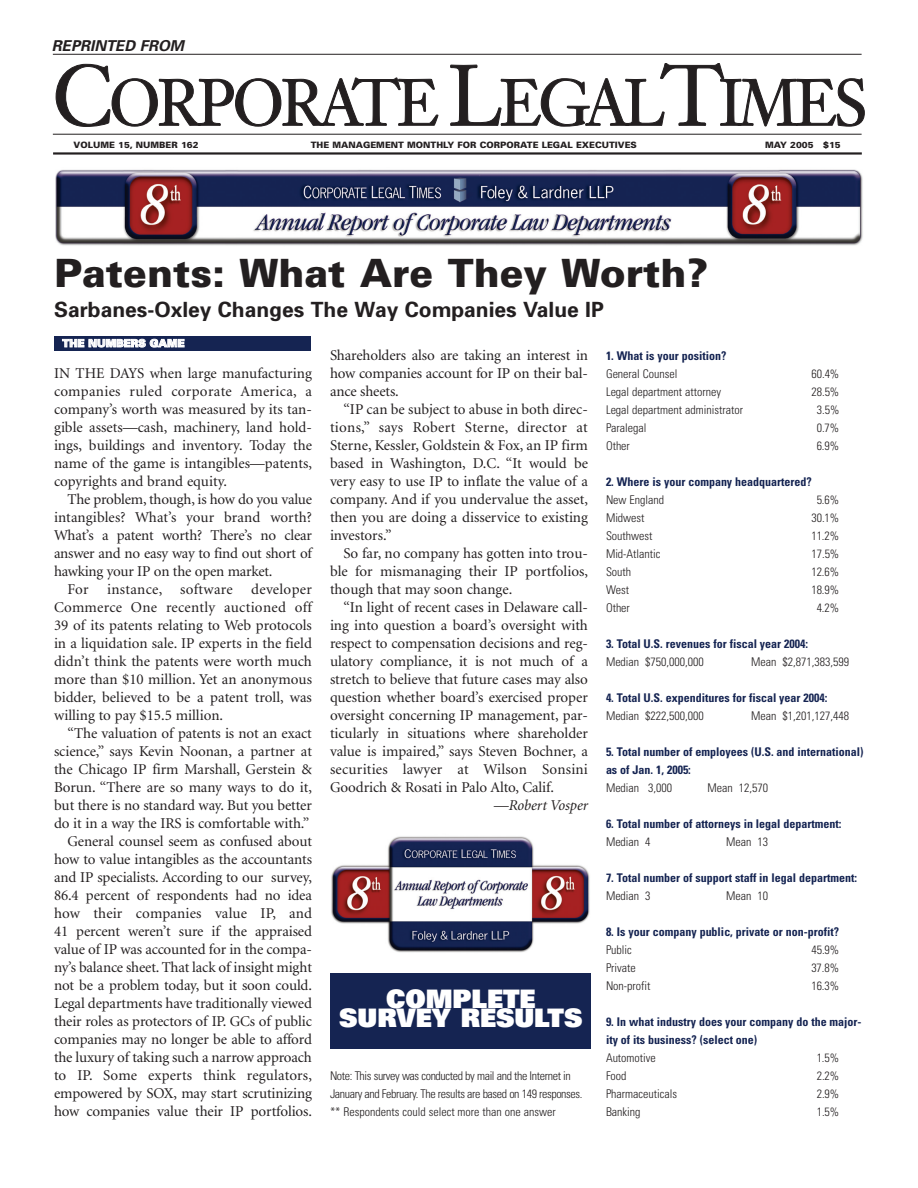
<style>
.page{position:relative;width:918px;height:1188px;background:#fff}
.page>*{position:absolute;margin:0;border:0;box-sizing:border-box;transform-origin:0 0}
.t1{font:900 39px "Univers";color:#231f20}
.t2{font:900 25.5px/19.5px "Univers";color:#fff;text-align:center}
.t3{font:700 21px "Univers";color:#231f20}
.t4{font:15px/18px "Minion";letter-spacing:-.01em;color:#231f20;text-align:justify}
.t5{font:italic 15px "Minion";letter-spacing:-.005em;color:#231f20}
.t6{font:italic 700 15px "Univers";color:#231f20}
.t7{font:300 condensed 12px "Univers";color:#231f20}
.t8{font:700 condensed 12px/18px "Univers";color:#152452}
.t9{font:300 condensed 12px/18px "Univers";letter-spacing:-.03em;color:#231f20}
.t10{font:900 10.5px "Univers";color:#fff}
.t11{font:900 8.7px "Univers";color:#231f20}
</style>
<div class="page">
<svg style="left:56px;top:64px;width:382px;height:63px"></svg>
<svg style="left:450px;top:63px;width:415px;height:71px"></svg>
<hr style="left:53px;top:54px;width:809px;height:1px;background:#231f20">
<hr style="left:53px;top:134px;width:809px;height:1px;background:#231f20">
<hr style="left:53px;top:152px;width:809px;height:3px;background:#231f20">
<img style="left:56px;top:169px;width:807px;height:77px">
<div style="left:54px;top:336px;width:256px;height:15px;background:#152452"></div>
<img style="left:331px;top:836px;width:259px;height:117px">
<div style="left:331px;top:973px;width:260px;height:76px;background:#152452"></div>
<p class="t6" style="left:52px;top:40px;width:137px">REPRINTED FROM</p>
<p class="t11" style="left:74px;top:141px;width:126px">VOLUME 15, NUMBER 162</p>
<p class="t11" style="left:311px;top:141px;width:328px">THE MANAGEMENT MONTHLY FOR CORPORATE LEGAL EXECUTIVES</p>
<p class="t11" style="left:765px;top:141px;width:77px">MAY 2005 $15</p>
<h1 class="t1" style="left:54px;top:259px;width:656px">Patents: What Are They Worth?</h1>
<h3 class="t3" style="left:54px;top:302px;width:551px">Sarbanes-Oxley Changes The Way Companies Value IP</h3>
<p class="t10" style="left:62px;top:339px;width:124px">THE NUMBERS GAME</p>
<p class="t4" style="left:54px;top:365px;width:260px">IN THE DAYS when large manufacturing companies ruled corporate America, a company’s worth was measured by its tan&shy;gible assets—cash, machinery, land hold&shy;ings, buildings and inventory. Today the name of the game is intangibles—patents, copyrights and brand equity.</p>
<p class="t4" style="left:54px;top:491px;width:260px;text-indent:14px">The problem, though, is how do you value intangibles? What’s your brand worth?<br>What’s a patent worth? There’s no clear answer and no easy way to find out short of hawking your IP on the open market.</p>
<p class="t4" style="left:54px;top:581px;width:260px;text-indent:14px">For instance, software developer Commerce One recently auctioned off 39 of its patents relating to Web protocols in a liquidation sale. IP experts in the field didn’t think the patents were worth much more than $10 million. Yet an anonymous bidder, believed to be a patent troll, was willing to pay $15.5 million.</p>
<p class="t4" style="left:54px;top:725px;width:260px;text-align:right">“The valuation of patents is not an exact science,” says Kevin Noonan, a partner at the Chicago IP firm Marshall, Gerstein &amp; Borun. “There are so many ways to do it, but there is no standard way. But you better do it in a way the IRS is comfortable with.” General counsel seem as confused about how to value intangibles as the accountants and IP specialists. According to our survey, 86.4 percent of respondents had no idea how their companies value IP, and 41 percent weren’t sure if the appraised value of IP was accounted for in the compa&shy;ny’s balance sheet. That lack of insight might not be a problem today, but it soon could.<br>Legal departments have traditionally viewed their roles as protectors of IP. GCs of public companies may no longer be able to afford the luxury of taking such a narrow approach to IP. Some experts think regulators, empowered by SOX, may start scrutinizing how companies value their IP portfolios.</p>
<p class="t4" style="left:330px;top:347px;width:260px">Shareholders also are taking an interest in how companies account for IP on their bal&shy;ance sheets.</p>
<p class="t4" style="left:330px;top:401px;width:260px;text-indent:14px">“IP can be subject to abuse in both direc&shy;tions,” says Robert Sterne, director at Sterne, Kessler, Goldstein &amp; Fox, an IP firm based in Washington, D.C. “It would be very easy to use IP to inflate the value of a company. And if you undervalue the asset, then you are doing a disservice to existing investors.”</p>
<p class="t4" style="left:330px;top:545px;width:260px;text-indent:14px">So far, no company has gotten into trou&shy;ble for mismanaging their IP portfolios, though that may soon change.</p>
<p class="t4" style="left:330px;top:599px;width:260px;text-indent:14px">“In light of recent cases in Delaware call&shy;ing into question a board’s oversight with respect to compensation decisions and reg&shy;ulatory compliance, it is not much of a stretch to believe that future cases may also question whether board’s exercised proper oversight concerning IP management, par&shy;ticularly in situations where shareholder value is impaired,” says Steven Bochner, a securities lawyer at Wilson Sonsini Goodrich &amp; Rosati in Palo Alto, Calif.</p>
<p class="t5" style="left:494px;top:799px;width:96px">—Robert Vosper</p>
<h2 class="t2" style="left:339px;top:991px;width:245px">COMPLETE<br>SURVEY RESULTS</h2>
<p class="t9" style="left:330px;top:1068px;width:254px">Note: This survey was conducted by mail and the Internet in<br>January and February. The results are based on 149 responses. ** Respondents could select more than one answer</p>
<p class="t8" style="left:606px;top:348px;width:122px">1. What is your position?</p>
<p class="t7" style="left:606px;top:369px;width:73px">General Counsel</p>
<p class="t7" style="left:811px;top:369px;width:29px">60.4%</p>
<p class="t7" style="left:606px;top:387px;width:117px">Legal department attorney</p>
<p class="t7" style="left:811px;top:387px;width:29px">28.5%</p>
<p class="t7" style="left:606px;top:405px;width:139px">Legal department administrator</p>
<p class="t7" style="left:817px;top:405px;width:24px">3.5%</p>
<p class="t7" style="left:606px;top:423px;width:42px">Paralegal</p>
<p class="t7" style="left:817px;top:423px;width:24px">0.7%</p>
<p class="t7" style="left:606px;top:441px;width:25px">Other</p>
<p class="t7" style="left:817px;top:441px;width:24px">6.9%</p>
<p class="t8" style="left:606px;top:474px;width:207px">2. Where is your company headquartered?</p>
<p class="t7" style="left:606px;top:495px;width:60px">New England</p>
<p class="t7" style="left:817px;top:495px;width:24px">5.6%</p>
<p class="t7" style="left:606px;top:513px;width:40px">Midwest</p>
<p class="t7" style="left:811px;top:513px;width:29px">30.1%</p>
<p class="t7" style="left:606px;top:531px;width:48px">Southwest</p>
<p class="t7" style="left:811px;top:531px;width:29px">11.2%</p>
<p class="t7" style="left:606px;top:549px;width:56px">Mid-Atlantic</p>
<p class="t7" style="left:811px;top:549px;width:29px">17.5%</p>
<p class="t7" style="left:606px;top:567px;width:27px">South</p>
<p class="t7" style="left:811px;top:567px;width:29px">12.6%</p>
<p class="t7" style="left:606px;top:585px;width:25px">West</p>
<p class="t7" style="left:811px;top:585px;width:29px">18.9%</p>
<p class="t7" style="left:606px;top:603px;width:25px">Other</p>
<p class="t7" style="left:817px;top:603px;width:24px">4.2%</p>
<p class="t8" style="left:606px;top:636px;width:204px">3. Total U.S. revenues for fiscal year 2004:</p>
<p class="t7" style="left:606px;top:657px;width:99px">Median $750,000,000</p>
<p class="t7" style="left:751px;top:657px;width:99px">Mean $2,871,383,599</p>
<p class="t8" style="left:606px;top:690px;width:223px">4. Total U.S. expenditures for fiscal year 2004:</p>
<p class="t7" style="left:606px;top:711px;width:99px">Median $222,500,000</p>
<p class="t7" style="left:751px;top:711px;width:99px">Mean $1,201,127,448</p>
<p class="t8" style="left:606px;top:744px;width:259px">5. Total number of employees (U.S. and international) as of Jan. 1, 2005:</p>
<p class="t7" style="left:606px;top:783px;width:68px">Median 3,000</p>
<p class="t7" style="left:708px;top:783px;width:62px">Mean 12,570</p>
<p class="t8" style="left:606px;top:816px;width:237px">6. Total number of attorneys in legal department:</p>
<p class="t7" style="left:606px;top:837px;width:46px">Median 4</p>
<p class="t7" style="left:726px;top:837px;width:43px">Mean 13</p>
<p class="t8" style="left:606px;top:870px;width:253px">7. Total number of support staff in legal department:</p>
<p class="t7" style="left:606px;top:891px;width:46px">Median 3</p>
<p class="t7" style="left:726px;top:891px;width:43px">Mean 10</p>
<p class="t8" style="left:606px;top:924px;width:235px">8. Is your company public, private or non-profit?</p>
<p class="t7" style="left:606px;top:945px;width:27px">Public</p>
<p class="t7" style="left:811px;top:945px;width:29px">45.9%</p>
<p class="t7" style="left:606px;top:963px;width:31px">Private</p>
<p class="t7" style="left:811px;top:963px;width:29px">37.8%</p>
<p class="t7" style="left:606px;top:981px;width:46px">Non-profit</p>
<p class="t7" style="left:811px;top:981px;width:29px">16.3%</p>
<p class="t8" style="left:606px;top:1014px;width:257px">9. In what industry does your company do the major&shy;ity of its business? (select one)</p>
<p class="t7" style="left:606px;top:1053px;width:51px">Automotive</p>
<p class="t7" style="left:817px;top:1053px;width:24px">1.5%</p>
<p class="t7" style="left:606px;top:1071px;width:22px">Food</p>
<p class="t7" style="left:817px;top:1071px;width:24px">2.2%</p>
<p class="t7" style="left:606px;top:1089px;width:73px">Pharmaceuticals</p>
<p class="t7" style="left:817px;top:1089px;width:24px">2.9%</p>
<p class="t7" style="left:606px;top:1107px;width:36px">Banking</p>
<p class="t7" style="left:817px;top:1107px;width:24px">1.5%</p>
</div>
